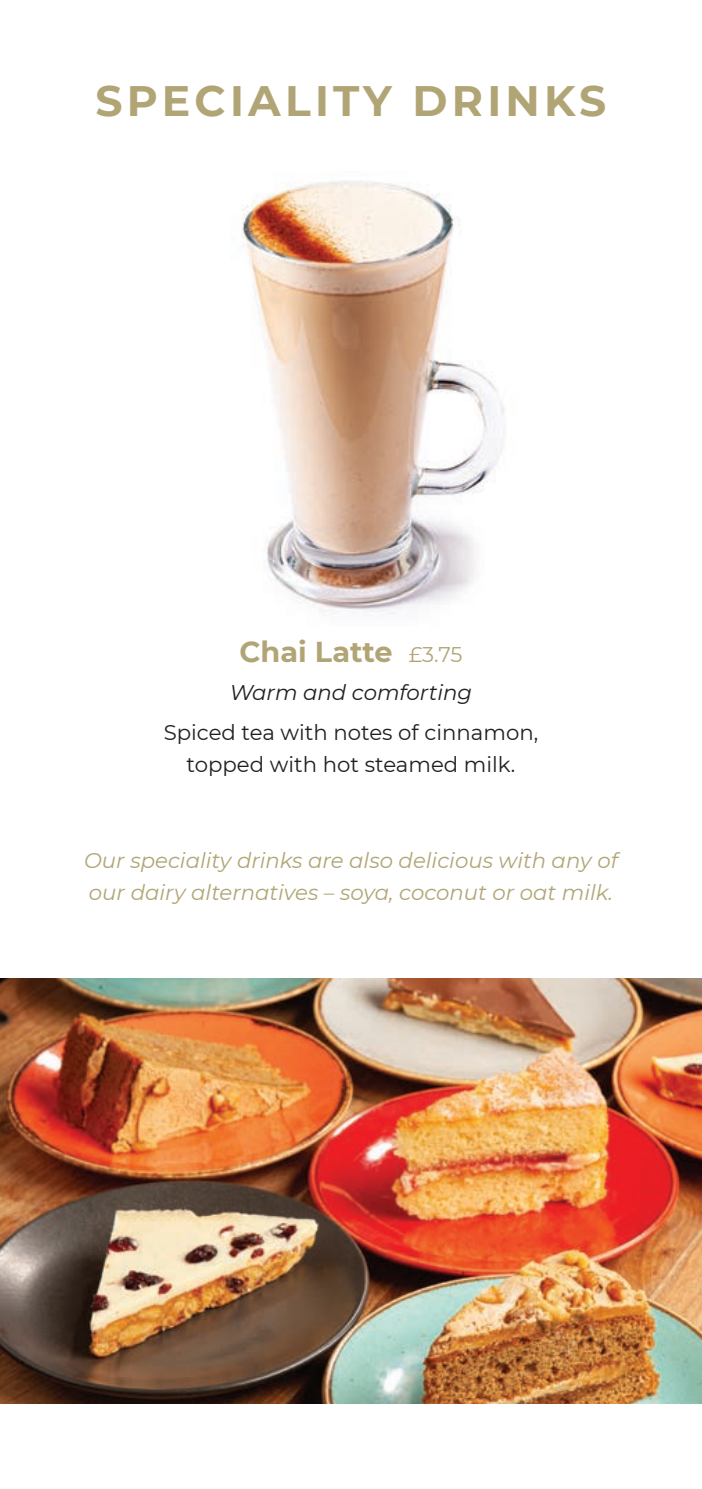
<style>
.page{position:relative;width:702px;height:1489px;background:#fff}
.page>*{position:absolute;margin:0;border:0;box-sizing:border-box;transform-origin:0 0}
.Section_Header_Big{font:700 42.5px "Montserrat";letter-spacing:.1em;color:#b1a576}
.Type{font:700 28.75px "Montserrat";color:#b1a576}
.Body{font:italic 21.25px/32.5px "Montserrat";color:#b1a576}
.Body-2{font:21.25px/32.5px "Montserrat";color:#231f20;text-align:center}
.Body-3{font:italic 21.25px "Montserrat";color:#231f20}
.s1{font-weight:400;font-size:21.25px}
</style>
<div class="page">
<img style="left:0;top:978px;width:702px;height:425px">
<img style="left:241px;top:181px;width:264px;height:435px">
<p class="Section_Header_Big" style="left:96px;top:70px;width:512px">SPECIALITY DRINKS</p>
<p class="Type" style="left:239px;top:631px;width:225px">Chai Latte <span class="s1">£3.75</span></p>
<p class="Body-3" style="left:230px;top:677px;width:244px">Warm and comforting</p>
<p class="Body-2" style="left:164px;top:715px;width:376px">Spiced tea with notes of cinnamon, topped with hot steamed milk.</p>
<p class="Body" style="left:84px;top:843px;width:535px">Our speciality drinks are also delicious with any of our dairy alternatives – soya, coconut or oat milk.</p>
</div>
